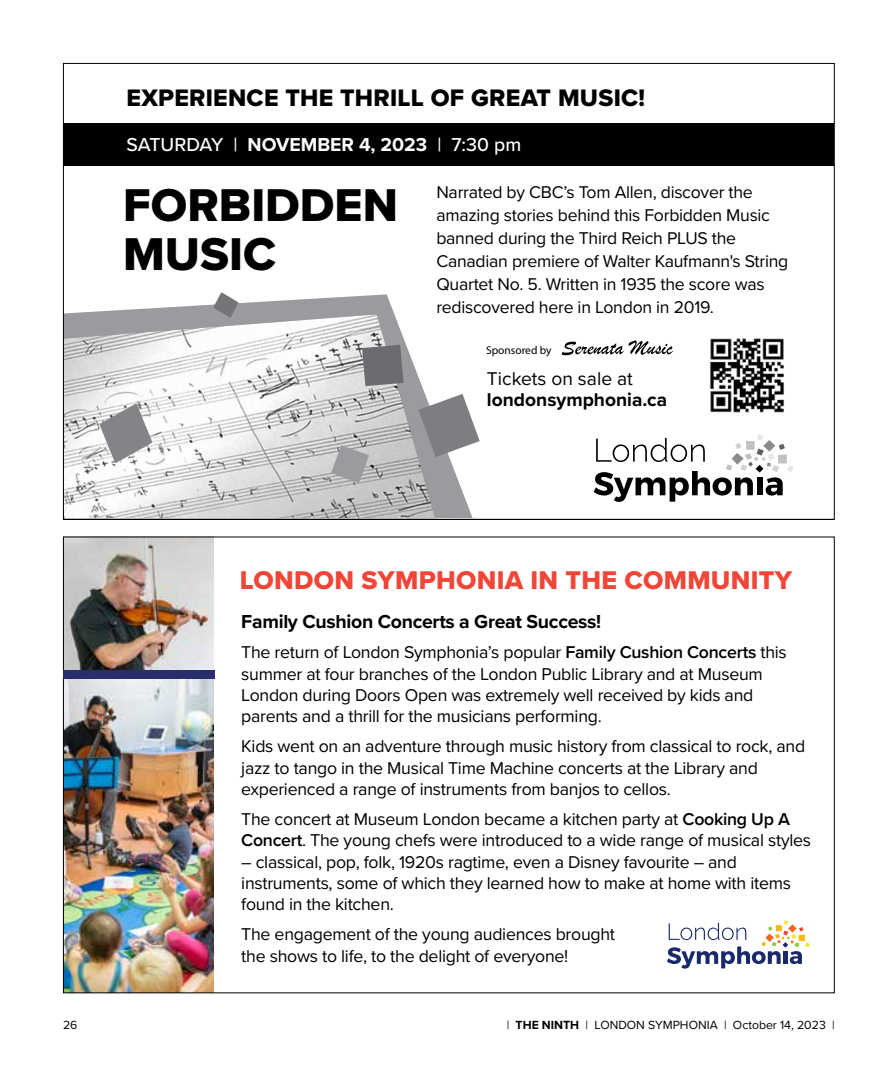
<style>
.page{position:relative;width:882px;height:1071px;background:#fff}
.page>*{position:absolute;margin:0;border:0;box-sizing:border-box;transform-origin:0 0}
.t1{font:47.6px/49.5px "Proxima Nova Extrabld";color:#000}
.t2{font:26.6px "Proxima Nova Extrabld";letter-spacing:.01em;color:#ef4638}
.t3{font:24.68px "Proxima Nova Extrabld";letter-spacing:.01em;color:#000}
.t4{font:700 19.43px "Proxima Nova";letter-spacing:-.015em;color:#000}
.t5{font:500 19.43px "Proxima Nova";color:#fff}
.t6{font:700 19.25px "Proxima Nova";color:#000}
.t7{font:19.25px "Proxima Nova";color:#000}
.t8{font:17.68px/21.3px "Proxima Nova";letter-spacing:-.015em;color:#000}
.t9{font:12.25px "Proxima Nova";color:#000}
.t10{font:11.38px "Myriad Pro";color:#000}
.s1{font-weight:700}
.s2{font-weight:600}
</style>
<div class="page">
<img style="left:65px;top:539px;width:149px;height:452px">
<svg style="left:667px;top:920px;width:143px;height:49px"></svg>
<div style="left:63px;top:670px;width:152px;height:9px;background:#282e6b"></div>
<div style="left:63px;top:123px;width:771px;height:43px;background:#000"></div>
<svg style="left:65px;top:294px;width:408px;height:224px"></svg>
<img style="left:65px;top:314px;width:370px;height:204px">
<svg style="left:418px;top:394px;width:62px;height:63px"></svg>
<svg style="left:362px;top:345px;width:42px;height:41px;background:#77787a"></svg>
<svg style="left:100px;top:404px;width:53px;height:59px"></svg>
<svg style="left:213px;top:292px;width:26px;height:26px"></svg>
<img style="left:710px;top:338px;width:74px;height:75px">
<svg style="left:562px;top:340px;width:111px;height:15px"></svg>
<svg style="left:331px;top:445px;width:38px;height:38px"></svg>
<svg style="left:594px;top:434px;width:200px;height:68px"></svg>
<h3 class="t3" style="left:127px;top:79px;width:520px">EXPERIENCE THE THRILL OF GREAT MUSIC!</h3>
<p class="t5" style="left:127px;top:130px;width:396px">SATURDAY | <span class="s1">NOVEMBER 4, 2023</span> | 7:30 pm</p>
<h1 class="t1" style="left:123px;top:180px;width:276px">FORBIDDEN<br>MUSIC</h1>
<p class="t8" style="left:436px;top:180px;width:354px;line-height:22.9px">Narrated by CBC’s Tom Allen, discover the amazing stories behind this Forbidden Music banned during the Third Reich PLUS the Canadian premiere of Walter Kaufmann's String Quartet No. 5. Written in 1935 the score was rediscovered here in London in 2019.</p>
<p class="t10" style="left:486px;top:343px;width:67px">Sponsored by</p>
<p class="t7" style="left:487px;top:364px;width:147px">Tickets on sale at</p>
<p class="t6" style="left:487px;top:385px;width:182px">londonsymphonia.ca</p>
<h2 class="t2" style="left:240px;top:560px;width:554px">LONDON SYMPHONIA IN THE COMMUNITY</h2>
<p class="t4" style="left:241px;top:607px;width:362px">Family Cushion Concerts a Great Success!</p>
<p class="t8" style="left:241px;top:641px;width:547px">The return of London Symphonia’s popular <span class="s2">Family Cushion Concerts</span> this summer at four branches of the London Public Library and at Museum London during Doors Open was extremely well received by kids and parents and a thrill for the musicians performing.</p>
<p class="t8" style="left:241px;top:735px;width:566px">Kids went on an adventure through music history from classical to rock, and jazz to tango in the Musical Time Machine concerts at the Library and experienced a range of instruments from banjos to cellos.</p>
<p class="t8" style="left:241px;top:808px;width:571px">The concert at Museum London became a kitchen party at <span class="s2">Cooking Up A<br>Concert</span>. The young chefs were introduced to a wide range of musical styles</p>
<p class="t8" style="left:241px;top:850px;width:551px">– classical, pop, folk, 1920s ragtime, even a Disney favourite – and instruments, some of which they learned how to make at home with items found in the kitchen.</p>
<p class="t8" style="left:241px;top:923px;width:375px">The engagement of the young audiences brought the shows to life, to the delight of everyone!</p>
<p class="t9" style="left:63px;top:1016px;width:16px">26</p>
<p class="t9" style="left:507px;top:1016px;width:330px">| <span class="s1">THE NINTH</span> | LONDON SYMPHONIA | October 14, 2023 |</p>
</div>
